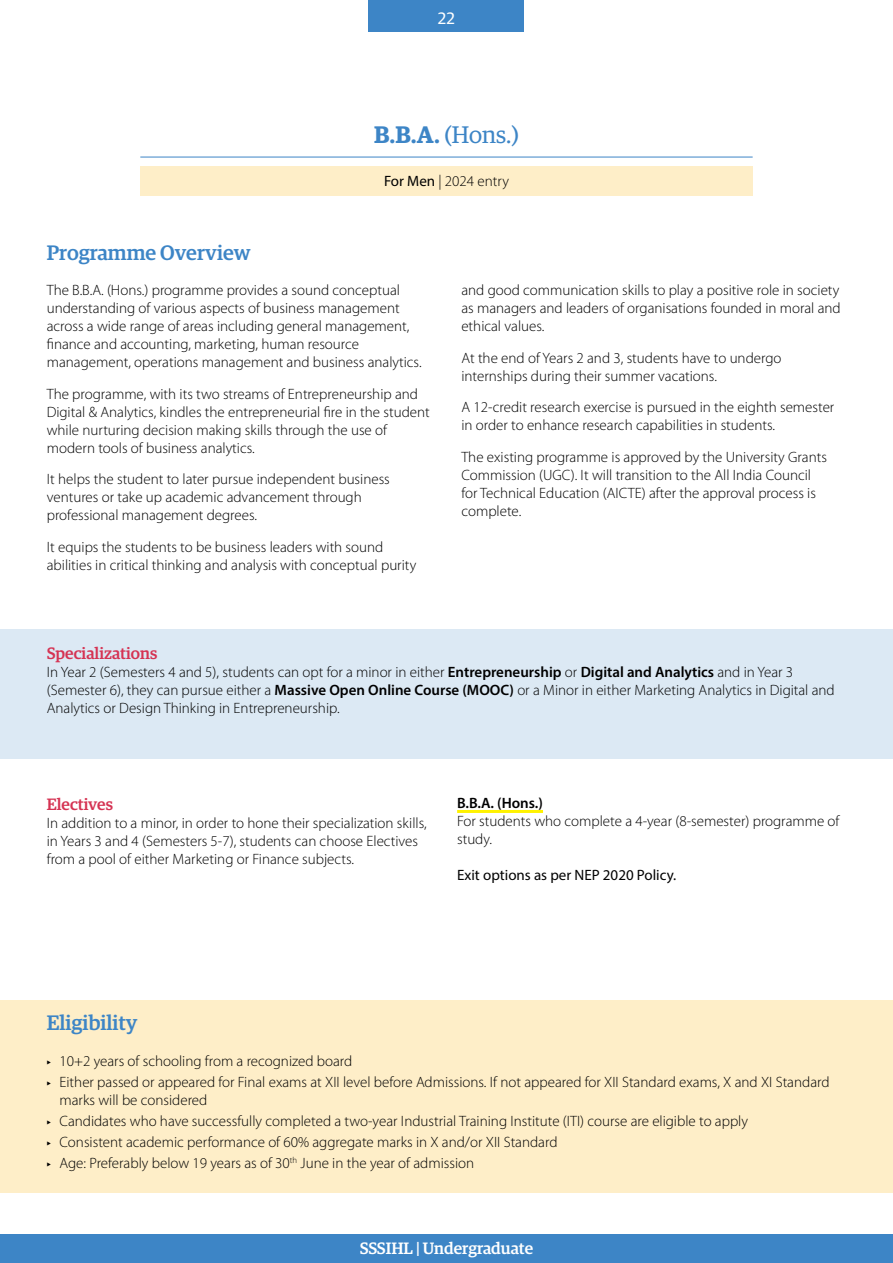
<style>
.page{position:relative;width:893px;height:1263px;background:#fff}
.page>*{position:absolute;margin:0;border:0;box-sizing:border-box;transform-origin:0 0}
.t1{font:24px "Guardian Egyptian";color:#3d85c6}
.t2{font:500 21px "Guardian Egyptian";color:#3d85c6}
.t3{font:500 16.5px "Guardian Egyptian";color:#d53353}
.t4{font:500 16.5px "Guardian Egyptian";color:#fff}
.t5{font:16.5px "Guardian Sans";color:#fff}
.t6{font:300 15px/18px "Myriad Pro";color:#000}
.t7{font:15px "Myriad Pro";color:#000}
.t8{font:600 15px "Myriad Pro";color:#000}
.s1{font-weight:600}
.s2{font-weight:400}
.s3{font-family:"Source Sans 3";font-weight:400;font-size:13.5px}
</style>
<div class="page">
<div style="left:0;top:1234px;width:893px;height:29px;background:#3d85c6"></div>
<div style="left:369px;top:0;width:155px;height:32px;background:#3d85c6"></div>
<div style="left:140px;top:166px;width:613px;height:30px;background:#feeec8"></div>
<hr style="left:140px;top:157px;width:613px;height:1px;background:#3d85c6">
<hr style="left:457px;top:810px;width:86px;height:3px;background:#fff200">
<div style="left:0;top:629px;width:893px;height:130px;background:#dce9f4"></div>
<div style="left:0;top:1000px;width:893px;height:192px;background:#feeec8"></div>
<p class="t5" style="left:438px;top:6px;width:19px">22</p>
<h1 class="t1" style="left:374px;top:118px;width:146px"><span class="s1">B.B.A.</span> (Hons.)</h1>
<p class="t6" style="left:384px;top:172px;width:126px"><span class="s2">For Men</span> | 2024 entry</p>
<h2 class="t2" style="left:47px;top:237px;width:205px">Programme Overview</h2>
<p class="t6" style="left:47px;top:281px;width:376px">The B.B.A. (Hons.) programme provides a sound conceptual understanding of various aspects of business management across a wide range of areas including general management, finance and accounting, marketing, human resource management, operations management and business analytics.</p>
<p class="t6" style="left:47px;top:385px;width:384px">The programme, with its two streams of Entrepreneurship and Digital &amp; Analytics, kindles the entrepreneurial fire in the student while nurturing decision making skills through the use of modern tools of business analytics.</p>
<p class="t6" style="left:47px;top:470px;width:345px">It helps the student to later pursue independent business ventures or take up academic advancement through professional management degrees.</p>
<p class="t6" style="left:47px;top:538px;width:371px">It equips the students to be business leaders with sound abilities in critical thinking and analysis with conceptual purity</p>
<p class="t6" style="left:461px;top:281px;width:381px;text-align:justify">and good communication skills to play a positive role in society as managers and leaders of organisations founded in moral and ethical values.</p>
<p class="t6" style="left:461px;top:349px;width:322px">At the end of Years 2 and 3, students have to undergo internships during their summer vacations.</p>
<p class="t6" style="left:461px;top:398px;width:374px">A 12-credit research exercise is pursued in the eighth semester in order to enhance research capabilities in students.</p>
<p class="t6" style="left:461px;top:448px;width:367px">The existing programme is approved by the University Grants Commission (UGC). It will transition to the All India Council for Technical Education (AICTE) after the approval process is complete.</p>
<p class="t3" style="left:47px;top:641px;width:112px">Specializations</p>
<p class="t6" style="left:47px;top:663px;width:789px">In Year 2 (Semesters 4 and 5), students can opt for a minor in either <span class="s1">Entrepreneurship</span> or <span class="s1">Digital and Analytics</span> and in Year 3 (Semester 6), they can pursue either a <span class="s1">Massive Open Online Course (MOOC)</span> or a Minor in either Marketing Analytics in Digital and<br>Analytics or Design Thinking in Entrepreneurship.</p>
<p class="t3" style="left:47px;top:793px;width:68px">Electives</p>
<p class="t6" style="left:47px;top:814px;width:381px">In addition to a minor, in order to hone their specialization skills, in Years 3 and 4 (Semesters 5-7), students can choose Electives from a pool of either Marketing or Finance subjects.</p>
<p class="t8" style="left:457px;top:794px;width:87px">B.B.A. (Hons.)</p>
<p class="t6" style="left:457px;top:813px;width:384px">For students who complete a 4-year (8-semester) programme of study.</p>
<p class="t7" style="left:457px;top:866px;width:221px">Exit options as per NEP 2020 Policy.</p>
<h2 class="t2" style="left:47px;top:1008px;width:92px">Eligibility</h2>
<p class="t6" style="left:47px;top:1051px;width:784px;line-height:21px"><span class="s3">‣</span> 10+2 years of schooling from a recognized board<br><span class="s3">‣</span> Either passed or appeared for Final exams at XII level before Admissions. If not appeared for XII Standard exams, X and XI Standard</p>
<p class="t6" style="left:47px;top:1090px;width:703px;line-height:21px;text-indent:13px">marks will be considered<br><span class="s3">‣</span> Candidates who have successfully completed a two-year Industrial Training Institute (ITI) course are eligible to apply <span class="s3">‣</span> Consistent academic performance of 60% aggregate marks in X and/or XII Standard<br><span class="s3">‣</span> Age: Preferably below 19 years as of 30<sup>th</sup> June in the year of admission</p>
<p class="t4" style="left:360px;top:1236px;width:175px">SSSIHL | Undergraduate</p>
</div>
